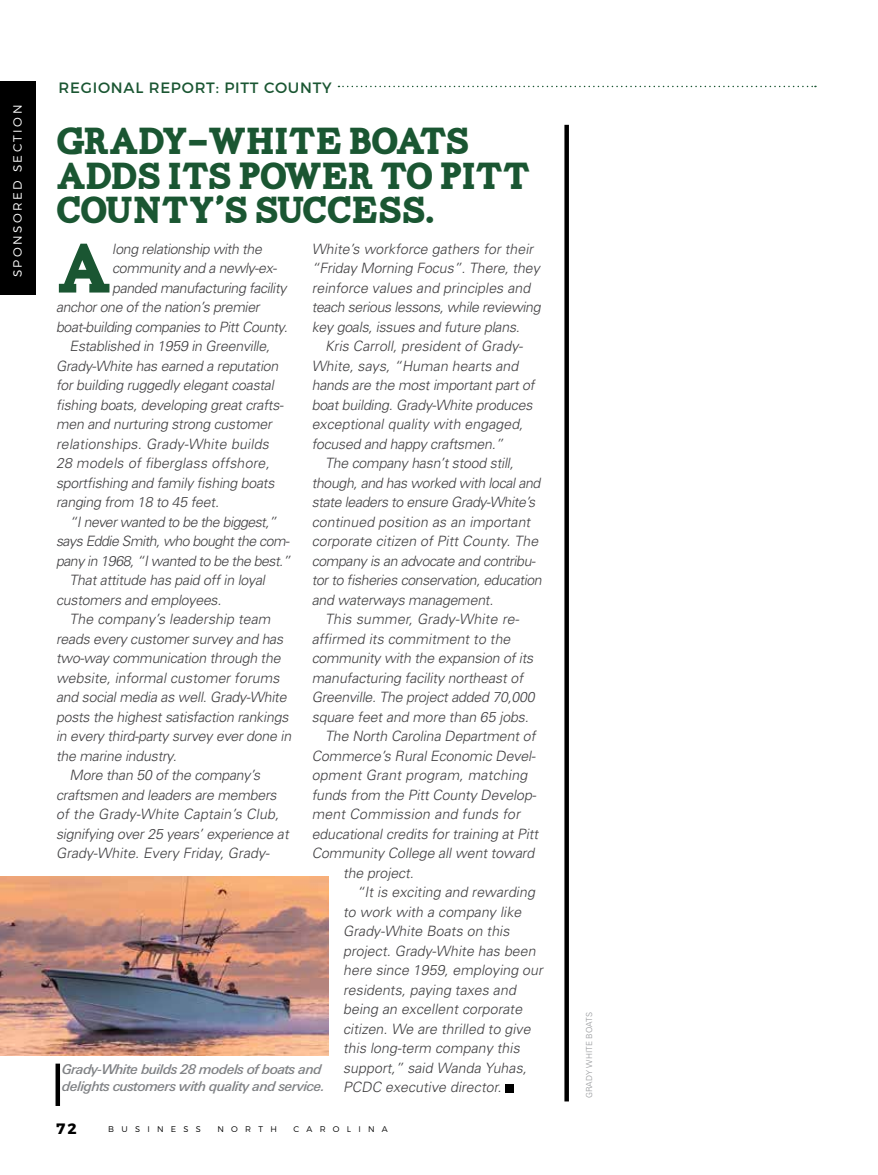
<style>
.page{position:relative;width:878px;height:1175px;background:#fff}
.page>*{position:absolute;margin:0;border:0;box-sizing:border-box;transform-origin:0 0}
.t1{font:69.9px "Carton";color:#1a5632}
.t2{font:37.5px/34.5px "Carton";letter-spacing:-.025em;color:#1a5632}
.t3{font:15px "Montserrat";letter-spacing:.05em;color:#1a5632}
.t4{font:700 15px "Montserrat";color:#000}
.t5{font:italic 300 14.25px/19.5px "Univers";color:#414042}
.t6{font:italic 500 13.5px/16.5px "Linotype Univers Basic";letter-spacing:-.04em;color:#808285}
.t7{font:300 12px "Montserrat";letter-spacing:.2em;color:#fff}
.t8{font:300 8.25px "Montserrat";letter-spacing:.88em;color:#000}
.t9{font:300 8.25px "Univers";letter-spacing:.005em;color:#939598}
</style>
<div class="page">
<div style="left:0;top:81px;width:36px;height:213px;background:#000"></div>
<svg style="left:338px;top:86px;width:478px;height:1px"></svg>
<img style="left:0;top:876px;width:328px;height:179px">
<hr style="left:56px;top:1063px;width:4px;height:43px;background:#000">
<div style="left:505px;top:1083px;width:8px;height:9px;background:#000"></div>
<div style="left:564px;top:125px;width:5px;height:976px;background:#000"></div>
<p class="t7" style="left:10px;top:277px;width:174px;rotate:-90deg">SPONSORED SECTION</p>
<p class="t3" style="left:58px;top:78px;width:275px">REGIONAL REPORT: PITT COUNTY</p>
<h2 class="t2" style="left:56px;top:125px;width:476px">GRADY-WHITE BOATS<br>ADDS ITS POWER TO PITT<br>COUNTY’S SUCCESS.</h2>
<h1 class="t1" style="left:56px;top:240px;width:58px">A</h1>
<p class="t5" style="left:112px;top:239px;width:154px">long relationship with the</p>
<p class="t5" style="left:312px;top:239px;width:233px">White’s workforce gathers for their “Friday Morning Focus”.There,they reinforce values and principles and teach serious lessons,while reviewing key goals,issues and future plans.</p>
<p class="t5" style="left:312px;top:336px;width:227px;text-indent:14px">Kris Carroll, president of Grady-White, says, “Human hearts and hands are the mostimportantpartof boatbuilding.Grady-White produces exceptional quality with engaged, focused and happy craftsmen.”</p>
<p class="t5" style="left:325px;top:453px;width:193px">The company hasn’tstood still,</p>
<p class="t5" style="left:312px;top:473px;width:233px">though,and has worked with localand</p>
<p class="t5" style="left:312px;top:492px;width:228px">state leaders to ensure Grady-White’s</p>
<p class="t5" style="left:312px;top:512px;width:223px">continued position as an important</p>
<p class="t5" style="left:312px;top:531px;width:231px">corporate citizen of Pitt County. The</p>
<p class="t5" style="left:312px;top:551px;width:228px">company is an advocate and contribu-</p>
<p class="t5" style="left:312px;top:570px;width:235px">torto fisheries conservation,education</p>
<p class="t5" style="left:312px;top:590px;width:186px">and waterways management.</p>
<p class="t5" style="left:325px;top:609px;width:198px">This summer, Grady-White re-</p>
<p class="t5" style="left:312px;top:629px;width:203px">affirmed its commitment to the</p>
<p class="t5" style="left:312px;top:648px;width:226px">community with the expansion ofits</p>
<p class="t5" style="left:312px;top:668px;width:216px">manufacturing facility northeastof</p>
<p class="t5" style="left:312px;top:687px;width:227px">Greenville.The projectadded 70,000</p>
<p class="t5" style="left:312px;top:707px;width:222px">square feetand more than 65 jobs.</p>
<p class="t5" style="left:325px;top:726px;width:215px">The North Carolina Departmentof</p>
<p class="t5" style="left:312px;top:746px;width:228px">Commerce’s RuralEconomic Devel-</p>
<p class="t5" style="left:312px;top:765px;width:220px">opment Grant program, matching</p>
<p class="t5" style="left:312px;top:785px;width:229px">funds from the PittCounty Develop-</p>
<p class="t5" style="left:312px;top:804px;width:213px">ment Commission and funds for</p>
<p class="t5" style="left:312px;top:824px;width:231px">educationalcredits fortraining atPitt</p>
<p class="t5" style="left:312px;top:843px;width:227px">Community College allwenttoward</p>
<p class="t5" style="left:343px;top:863px;width:75px">the project.</p>
<p class="t5" style="left:357px;top:882px;width:183px">“It is exciting and rewarding</p>
<p class="t5" style="left:343px;top:902px;width:183px">to work with a company like</p>
<p class="t5" style="left:343px;top:921px;width:171px">Grady-White Boats on this</p>
<p class="t5" style="left:343px;top:941px;width:197px">project. Grady-White has been</p>
<p class="t5" style="left:343px;top:960px;width:204px">here since 1959, employing our</p>
<p class="t5" style="left:343px;top:980px;width:177px">residents, paying taxes and</p>
<p class="t5" style="left:343px;top:999px;width:184px">being an excellent corporate</p>
<p class="t5" style="left:343px;top:1019px;width:192px">citizen. We are thrilled to give</p>
<p class="t5" style="left:343px;top:1038px;width:181px">this long-term company this</p>
<p class="t5" style="left:343px;top:1058px;width:188px">support,” said Wanda Yuhas,</p>
<p class="t5" style="left:343px;top:1077px;width:163px">PCDC executive director.</p>
<p class="t5" style="left:112px;top:258px;width:168px">community and a newly-ex-</p>
<p class="t5" style="left:112px;top:278px;width:179px">panded manufacturing facility</p>
<p class="t5" style="left:56px;top:297px;width:208px">anchorone ofthe nation’s premier</p>
<p class="t5" style="left:56px;top:317px;width:236px">boat-building companies to PittCounty.</p>
<p class="t5" style="left:70px;top:336px;width:205px">Established in 1959 in Greenville,</p>
<p class="t5" style="left:56px;top:356px;width:227px">Grady-White has earned a reputation</p>
<p class="t5" style="left:56px;top:375px;width:222px">forbuilding ruggedly elegantcoastal</p>
<p class="t5" style="left:56px;top:395px;width:232px">fishing boats,developing greatcrafts-</p>
<p class="t5" style="left:56px;top:414px;width:220px">men and nurturing strong customer</p>
<p class="t5" style="left:56px;top:434px;width:217px">relationships. Grady-White builds</p>
<p class="t5" style="left:56px;top:453px;width:218px">28 models of fiberglass offshore,</p>
<p class="t5" style="left:56px;top:473px;width:223px">sportfishing and family fishing boats</p>
<p class="t5" style="left:56px;top:492px;width:167px">ranging from 18 to 45 feet.</p>
<p class="t5" style="left:70px;top:512px;width:212px">“Ineverwanted to be the biggest,”</p>
<p class="t5" style="left:56px;top:531px;width:237px">saysEddie Smith,who boughtthe com-</p>
<p class="t5" style="left:56px;top:551px;width:239px">panyin 1968,“Iwanted to be the best.”</p>
<p class="t5" style="left:70px;top:570px;width:200px">Thatattitude has paid offin loyal</p>
<p class="t5" style="left:56px;top:590px;width:170px">customers and employees.</p>
<p class="t5" style="left:70px;top:609px;width:205px">The company’s leadership team</p>
<p class="t5" style="left:56px;top:629px;width:232px">reads every customersurvey and has</p>
<p class="t5" style="left:56px;top:648px;width:229px">two-way communication through the</p>
<p class="t5" style="left:56px;top:668px;width:228px">website, informal customer forums</p>
<p class="t5" style="left:56px;top:687px;width:235px">and socialmedia as well.Grady-White</p>
<p class="t5" style="left:56px;top:707px;width:237px">posts the highestsatisfaction rankings</p>
<p class="t5" style="left:56px;top:726px;width:240px">in every third-party survey everdone in</p>
<p class="t5" style="left:56px;top:746px;width:125px">the marine industry.</p>
<p class="t5" style="left:70px;top:765px;width:195px">More than 50 ofthe company’s</p>
<p class="t5" style="left:56px;top:785px;width:225px">craftsmen and leaders are members</p>
<p class="t5" style="left:56px;top:804px;width:228px">of the Grady-White Captain’s Club,</p>
<p class="t5" style="left:56px;top:824px;width:237px">signifying over25 years’experience at</p>
<p class="t5" style="left:56px;top:843px;width:218px">Grady-White. Every Friday, Grady-</p>
<p class="t6" style="left:62px;top:1061px;width:264px">Grady-White builds 28 models of boats and delights customers with quality and service.</p>
<p class="t4" style="left:56px;top:1119px;width:22px">72</p>
<p class="t8" style="left:108px;top:1123px;width:94px">BUSINESS</p>
<p class="t8" style="left:217px;top:1123px;width:61px">NORTH</p>
<p class="t8" style="left:293px;top:1123px;width:96px">CAROLINA</p>
<p class="t9" style="left:584px;top:1098px;width:87px;rotate:-90deg">GRADY WHITE BOATS</p>
</div>
